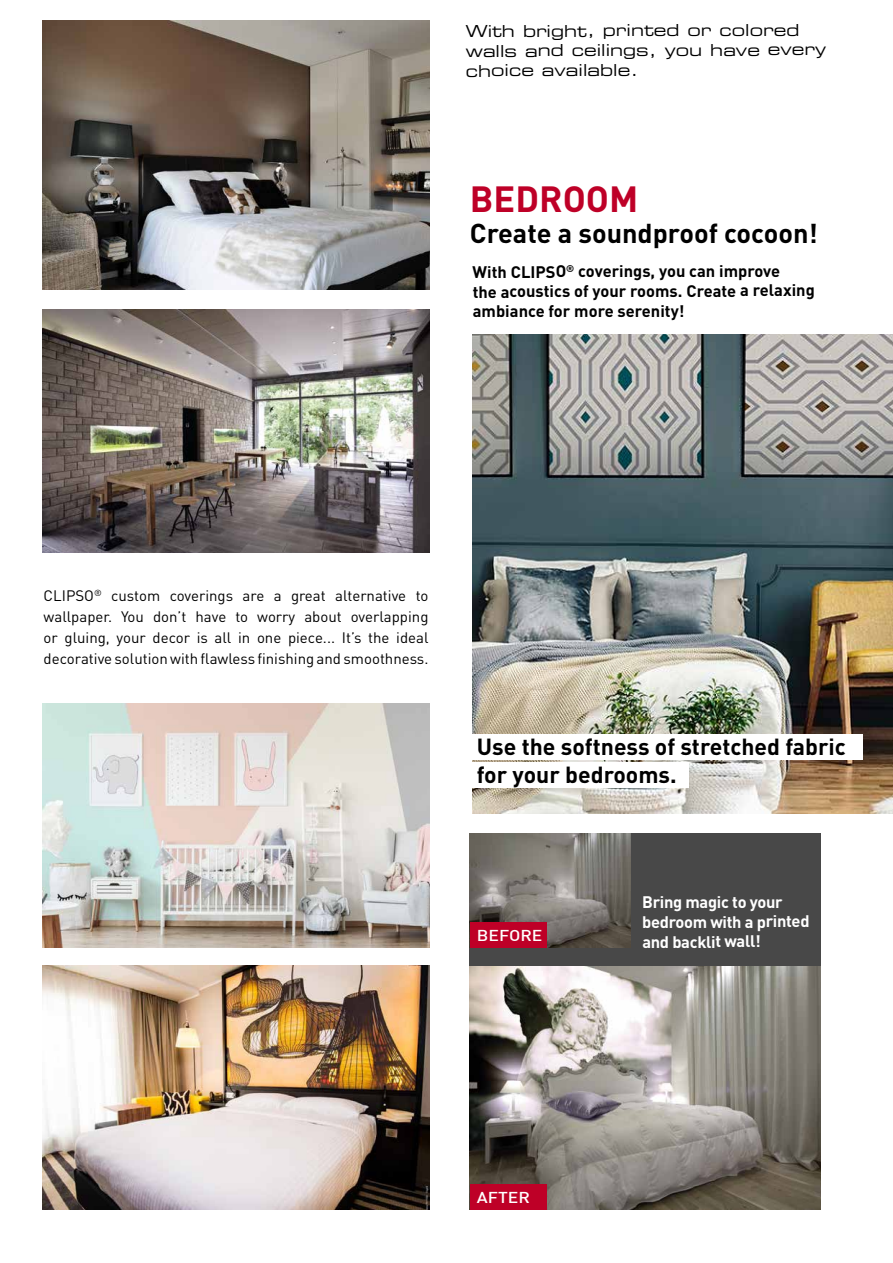
<style>
.page{position:relative;width:893px;height:1263px;background:#fff}
.page>*{position:absolute;margin:0;border:0;box-sizing:border-box;transform-origin:0 0}
.t1{font:700 36px "DIN";color:#be0027}
.t2{font:700 27px "DIN";color:#000}
.t3{font:700 22.95px/27.6px "DIN";color:#000}
.t4{font:700 16.5px/20px "DIN";letter-spacing:-.005em;color:#000}
.t5{font:16.5px/20px "Eurostile Extended Two";letter-spacing:-.005em;color:#000}
.t6{font:700 16.5px/19.8px "DIN";letter-spacing:-.025em;color:#fff}
.t7{font:500 15.45px "DIN";color:#fff;scale:1.14 1}
.t8{font:15px/21px "DIN";color:#000;text-align:justify}
</style>
<div class="page">
<img style="left:42px;top:704px;width:388px;height:243px">
<img style="left:42px;top:966px;width:388px;height:243px">
<img style="left:473px;top:335px;width:420px;height:478px">
<img style="left:42px;top:20px;width:388px;height:269px">
<img style="left:470px;top:966px;width:351px;height:243px">
<img style="left:42px;top:310px;width:388px;height:242px">
<div style="left:470px;top:834px;width:351px;height:132px;background:#484848"></div>
<div style="left:473px;top:734px;width:390px;height:25px;background:#fff"></div>
<div style="left:473px;top:762px;width:216px;height:25px;background:#fff"></div>
<img style="left:470px;top:834px;width:161px;height:113px">
<div style="left:470px;top:1184px;width:76px;height:25px;background:#be0027"></div>
<div style="left:470px;top:922px;width:76px;height:25px;background:#be0027"></div>
<p class="t5" style="left:466px;top:20px;width:362px">With bright, printed or colored walls and ceilings, you have every choice available.</p>
<h1 class="t1" style="left:470px;top:175px;width:170px">BEDROOM</h1>
<h2 class="t2" style="left:470px;top:216px;width:349px">Create a soundproof cocoon!</h2>
<p class="t4" style="left:473px;top:260px;width:344px">With CLIPSO<sup>®</sup> coverings, you can improve<br>the acoustics of your rooms. Create a relaxing ambiance for more serenity!</p>
<p class="t8" style="left:44px;top:585px;width:386px">CLIPSO<sup>®</sup> custom coverings are a great alternative to wallpaper. You don’t have to worry about overlapping or gluing, your decor is all in one piece... It’s the ideal decorative solution with flawless finishing and smoothness.</p>
<h3 class="t3" style="left:477px;top:732px;width:371px">Use the softness of stretched fabric for your bedrooms.</h3>
<p class="t7" style="left:477px;top:925px;width:59px">BEFORE</p>
<p class="t6" style="left:642px;top:891px;width:169px">Bring magic to your bedroom with a printed and backlit wall!</p>
<p class="t7" style="left:477px;top:1187px;width:48px">AFTER</p>
</div>
